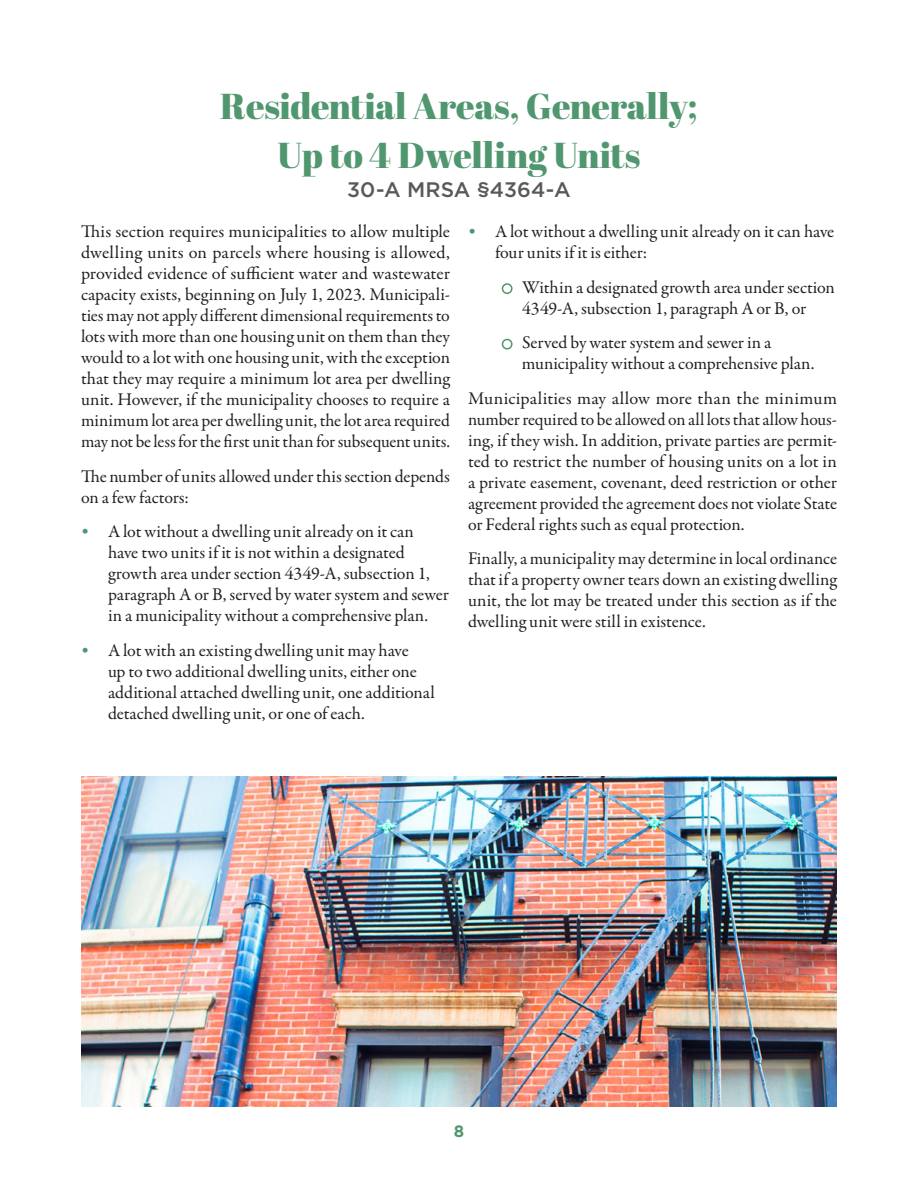
<style>
.page{position:relative;width:918px;height:1188px;background:#fff}
.page>*{position:absolute;margin:0;border:0;box-sizing:border-box;transform-origin:0 0}
.t1{font:36px/48.6px "Abril Fatface";letter-spacing:-.005em;color:#509770;text-align:center}
.t2{font:500 21px "Gotham";color:#58595b}
.t3{font:18px/21px "Garamond Premr Pro";letter-spacing:-.005em;color:#231f20}
.t4{font:700 16.5px "Gotham";color:#509770}
.s1{font-family:"Gotham";font-weight:700;font-size:16.5px;color:#509770}
</style>
<div class="page">
<div style="left:502px;top:283px;width:11px;height:11px;border:2px solid #509770;border-radius:50%"></div>
<div style="left:502px;top:339px;width:11px;height:11px;border:2px solid #509770;border-radius:50%"></div>
<img style="left:81px;top:776px;width:756px;height:331px">
<h1 class="t1" style="left:220px;top:81px;width:479px">Residential Areas, Generally;<br>Up to 4 Dwelling Units</h1>
<p class="t2" style="left:347px;top:178px;width:225px">30-A MRSA §4364-A</p>
<p class="t3" style="left:81px;top:221px;width:371px;text-align:justify">This section requires municipalities to allow multiple dwelling units on parcels where housing is allowed, provided evidence of sufficient water and wastewater capacity exists, beginning on July 1, 2023. Municipali&shy;ties may not apply different dimensional requirements to lots with more than one housing unit on them than they would to a lot with one housing unit, with the exception that they may require a minimum lot area per dwelling unit. However, if the municipality chooses to require a minimum lot area per dwelling unit, the lot area required may not be less for the first unit than for subsequent units.</p>
<p class="t3" style="left:81px;top:466px;width:371px">The number of units allowed under this section depends on a few factors:</p>
<p class="t3" style="left:108px;top:521px;width:342px;text-indent:-27px"><span class="s1">•</span> A lot without a dwelling unit already on it can have two units if it is not within a designated growth area under section 4349-A, subsection 1, paragraph A or B, served by water system and sewer in a municipality without a comprehensive plan.</p>
<p class="t3" style="left:108px;top:640px;width:328px;text-indent:-27px"><span class="s1">•</span> A lot with an existing dwelling unit may have<br>up to two additional dwelling units, either one additional attached dwelling unit, one additional detached dwelling unit, or one of each.</p>
<p class="t3" style="left:495px;top:221px;width:341px;text-indent:-27px"><span class="s1">•</span> A lot without a dwelling unit already on it can have four units if it is either:</p>
<p class="t3" style="left:522px;top:277px;width:314px">Within a designated growth area under section<br>4349-A, subsection 1, paragraph A or B, or</p>
<p class="t3" style="left:522px;top:332px;width:294px">Served by water system and sewer in a municipality without a comprehensive plan.</p>
<p class="t3" style="left:468px;top:388px;width:371px;text-align:justify">Municipalities may allow more than the minimum number required to be allowed on all lots that allow hous&shy;ing, if they wish. In addition, private parties are permit&shy;ted to restrict the number of housing units on a lot in a private easement, covenant, deed restriction or other agreement provided the agreement does not violate State or Federal rights such as equal protection.</p>
<p class="t3" style="left:468px;top:548px;width:371px;text-align:justify">Finally, a municipality may determine in local ordinance that if a property owner tears down an existing dwelling unit, the lot may be treated under this section as if the dwelling unit were still in existence.</p>
<p class="t4" style="left:454px;top:1121px;width:12px">8</p>
</div>
